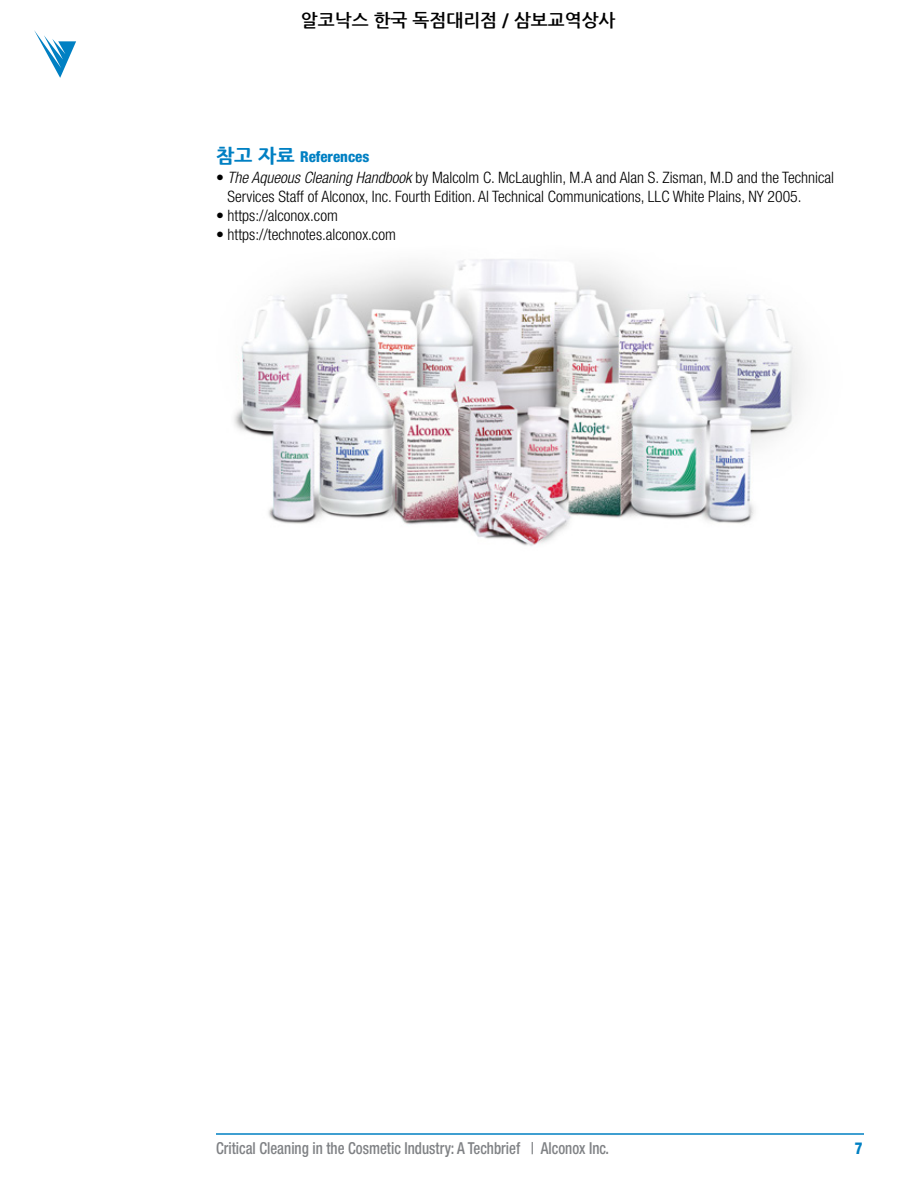
<style>
.page{position:relative;width:918px;height:1188px;background:#fff}
.page>*{position:absolute;margin:0;border:0;box-sizing:border-box;transform-origin:0 0}
.t1{font:700 18px "Nanum Gothic";color:#000}
.t2{font:500 condensed 16.5px "Helvetica Neue";color:#808285;scale:.9 1}
.t3{font:800 condensed 16.5px "Helvetica Neue";color:#0080c3;scale:.9 1}
.t4{font:300 condensed 15.75px/18.9px "Helvetica Neue";color:#000}
.t5{font:800 condensed 15px "Helvetica Neue";color:#0080c3}
.s1{font-family:"Nanum Gothic";font-stretch:normal;font-size:19.5px}
.s2{font-style:italic}
</style>
<div class="page">
<hr style="left:216px;top:1133px;width:648px;height:2px;background:#0080c3">
<svg style="left:34px;top:30px;width:42px;height:48px"></svg>
<img style="left:234px;top:259px;width:570px;height:287px">
<p class="t1" style="left:301px;top:10px;width:316px">알코낙스 한국 독점대리점 / 삼보교역상사</p>
<p class="t5" style="left:216px;top:147px;width:155px"><span class="s1">참고 자료</span> References</p>
<p class="t4" style="left:228px;top:168px;width:608px;text-indent:-12px">• <span class="s2">The Aqueous Cleaning Handbook</span> by Malcolm C. McLaughlin, M.A and Alan S. Zisman, M.D and the Technical<br>Services Staff of Alconox, Inc. Fourth Edition. Al Technical Communications, LLC White Plains, NY 2005.</p>
<p class="t4" style="left:216px;top:206px;width:123px">• https://alconox.com</p>
<p class="t4" style="left:216px;top:225px;width:181px">• https://technotes.alconox.com</p>
<p class="t2" style="left:216px;top:1138px;width:438px">Critical Cleaning in the Cosmetic Industry: A Techbrief | Alconox Inc.</p>
<p class="t3" style="left:855px;top:1138px;width:10px">7</p>
</div>
